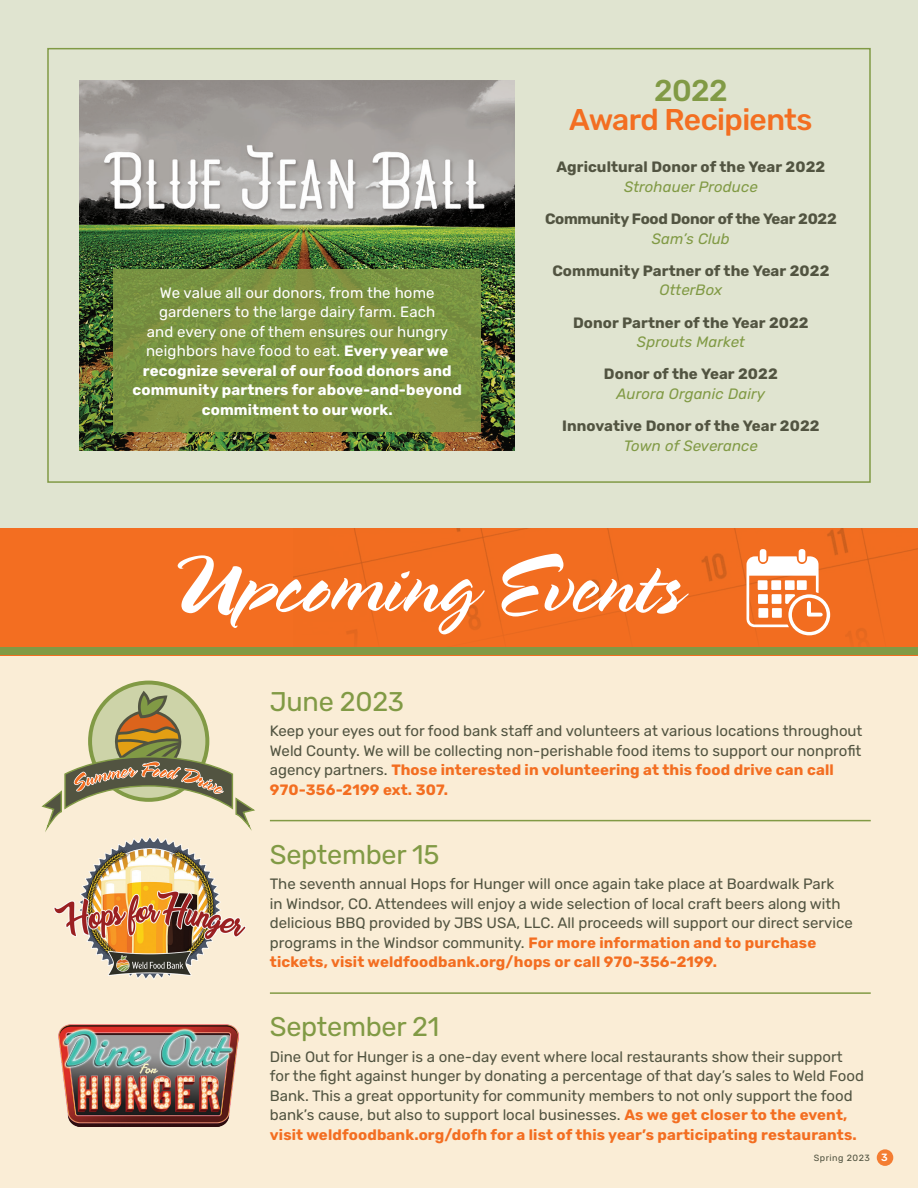
<style>
.page{position:relative;width:918px;height:1188px;background:#fff}
.page>*{position:absolute;margin:0;border:0;box-sizing:border-box;transform-origin:0 0}
.t1{font:84px "Spring";letter-spacing:-.01em;color:#fff}
.t2{font:500 30px/29.5px "Rubik";letter-spacing:-.02em;color:#f36e21;text-align:center}
.t3{font:27px "Rubik";letter-spacing:-.01em;color:#819a45}
.t4{font:15px/19.5px "Rubik";color:#525441}
.t5{font:15px/19.5px "Rubik";letter-spacing:.01em;color:#fff;text-align:center}
.t6{font:700 15px/19.5px "Rubik";letter-spacing:.005em;color:#525441;text-align:center}
.t7{font:700 15px/19.5px "Rubik";letter-spacing:-.02em;color:#525441;text-align:center}
.t8{font:500 10.5px "Rubik";color:#fff}
.t9{font:9px "Rubik";letter-spacing:.05em;color:#525441}
.s1{font-weight:700}
.s2{color:#819a45}
.s3{font-weight:400;font-style:italic;color:#819a45}
.s4{font-weight:700;color:#f36e21}
</style>
<div class="page">
<div style="left:0;top:0;width:918px;height:528px;background:#e0e4d0"></div>
<div style="left:0;top:653px;width:918px;height:535px;background:#faedd6"></div>
<div style="left:877px;top:1149px;width:16px;height:17px;background:#f47d32;border-radius:50%"></div>
<div style="left:47px;top:48px;width:824px;height:435px;background:#e0e4d0;border:2px solid #819a45"></div>
<hr style="left:270px;top:820px;width:601px;height:1px;background:#819a45">
<div style="left:0;top:528px;width:918px;height:127px;background:#f36e21"></div>
<img style="left:294px;top:528px;width:624px;height:113px">
<svg style="left:747px;top:549px;width:83px;height:86px"></svg>
<div style="left:0;top:647px;width:918px;height:8px;background:#819a45"></div>
<img style="left:53px;top:836px;width:193px;height:144px">
<img style="left:59px;top:1025px;width:180px;height:102px">
<img style="left:80px;top:80px;width:435px;height:371px">
<svg style="left:41px;top:691px;width:214px;height:141px"></svg>
<hr style="left:270px;top:992px;width:601px;height:2px;background:#819a45">
<div style="left:114px;top:269px;width:367px;height:163px;background:#819a45"></div>
<p class="t5" style="left:132px;top:283px;width:331px">We value all our donors, from the home gardeners to the large dairy farm. Each<br>and every one of them ensures our hungry neighbors have food to eat. <span class="s1">Every year we recognize several of our food donors and community partners for above-and-beyond commitment to our work.</span></p>
<p class="t2" style="left:569px;top:76px;width:245px"><span class="s2">2022<br></span>Award Recipients</p>
<p class="t6" style="left:557px;top:158px;width:270px">Agricultural Donor of the Year 2022<br><span class="s3">Strohauer Produce</span></p>
<p class="t7" style="left:545px;top:210px;width:293px">Community Food Donor of the Year 2022<br><span class="s3">Sam’s Club</span></p>
<p class="t6" style="left:552px;top:261px;width:279px">Community Partner of the Year 2022<br><span class="s3">OtterBox</span></p>
<p class="t6" style="left:573px;top:313px;width:237px">Donor Partner of the Year 2022<br><span class="s3">Sprouts Market</span></p>
<p class="t6" style="left:604px;top:365px;width:175px">Donor of the Year 2022<br><span class="s3">Aurora Organic Dairy</span></p>
<p class="t6" style="left:562px;top:417px;width:259px">Innovative Donor of the Year 2022<br><span class="s3">Town of Severance</span></p>
<p class="t1" style="left:167px;top:536px;width:517px">Upcoming Events</p>
<p class="t3" style="left:270px;top:686px;width:136px">June 2023</p>
<p class="t4" style="left:270px;top:722px;width:594px">Keep your eyes out for food bank staff and volunteers at various locations throughout Weld County. We will be collecting non-perishable food items to support our nonprofit agency partners. <span class="s4">Those interested in volunteering at this food drive can call 970-356-2199 ext. 307.</span></p>
<p class="t3" style="left:270px;top:839px;width:171px">September 15</p>
<p class="t4" style="left:270px;top:875px;width:584px">The seventh annual Hops for Hunger will once again take place at Boardwalk Park<br>in Windsor, CO. Attendees will enjoy a wide selection of local craft beers along with delicious BBQ provided by JBS USA, LLC. All proceeds will support our direct service programs in the Windsor community. <span class="s4">For more information and to purchase tickets, visit weldfoodbank.org/hops or call 970-356-2199.</span></p>
<p class="t3" style="left:270px;top:1012px;width:171px">September 21</p>
<p class="t4" style="left:270px;top:1047px;width:596px">Dine Out for Hunger is a one-day event where local restaurants show their support for the fight against hunger by donating a percentage of that day’s sales to Weld Food Bank. This a great opportunity for community members to not only support the food bank’s cause, but also to support local businesses. <span class="s4">As we get closer to the event, visit weldfoodbank.org/dofh for a list of this year’s participating restaurants.</span></p>
<p class="t9" style="left:814px;top:1153px;width:58px">Spring 2023</p>
<p class="t8" style="left:881px;top:1151px;width:8px">3</p>
</div>
